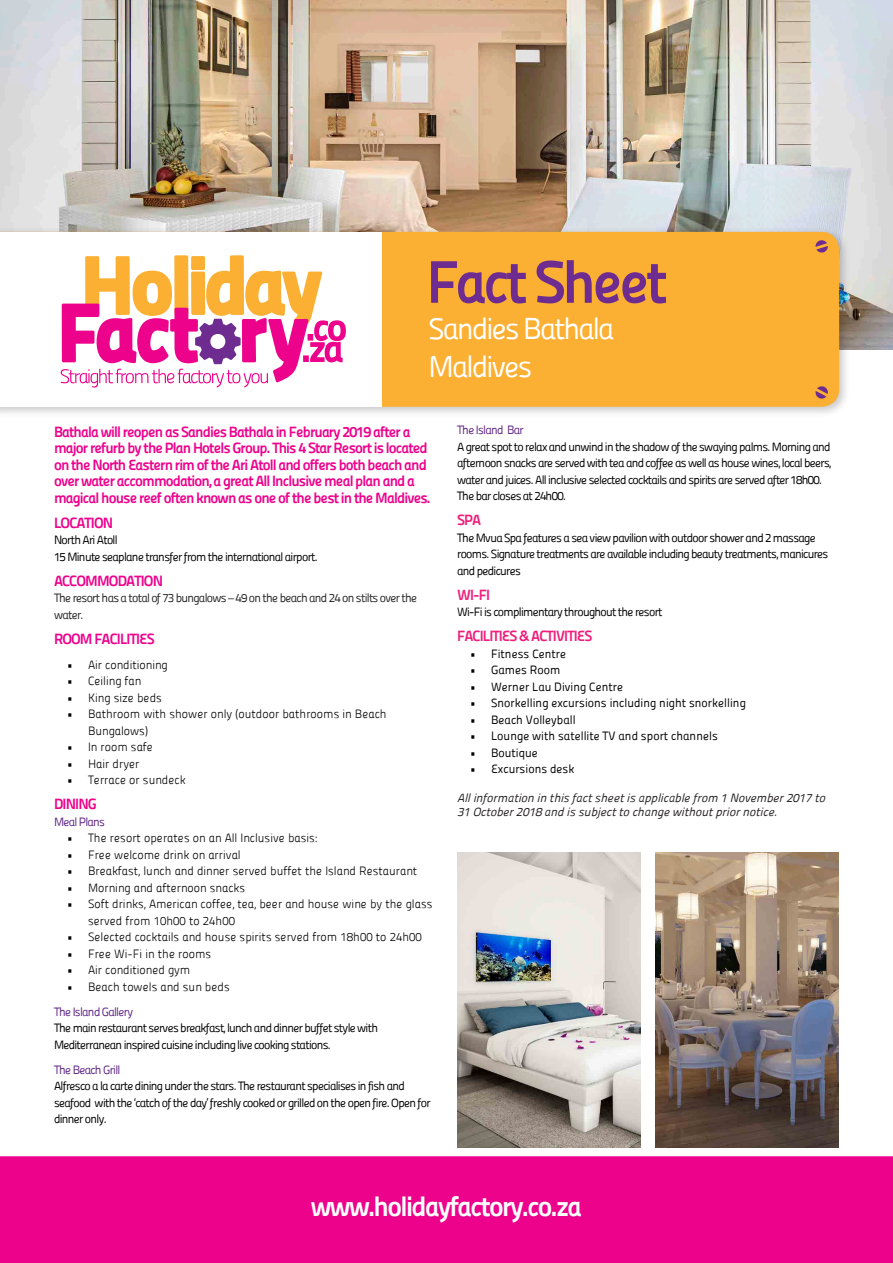
<style>
.page{position:relative;width:893px;height:1263px;background:#fff}
.page>*{position:absolute;margin:0;border:0;box-sizing:border-box;transform-origin:0 0}
.t1{font:60px "Panefresco 800 wt";letter-spacing:-.06em;color:#6e2c91}
.t2{font:30px "Panefresco 400 wt";letter-spacing:-.06em;color:#fff}
.t3{font:27.75px "Panefresco 800 wt";letter-spacing:-.06em;color:#fff}
.t4{font:15px/16.5px "Panefresco 800 wt";letter-spacing:-.06em;color:#ed028c}
.t5{font:15px "Panefresco 800 wt";letter-spacing:-.06em;color:#ee1e7b}
.t6{font:12px/16.5px "Panefresco 400 wt";letter-spacing:-.06em;color:#000}
.t7{font:12px/16.5px "Panefresco 250 wt";color:#000}
.t8{font:12px "Panefresco 400 wt";color:#000}
.t9{font:italic 12px/14.4px "Panefresco 400 wt";color:#231f20}
.t10{font:12px/16.5px "Panefresco 400 wt";letter-spacing:-.06em;color:#262626}
.t11{font:12px "Panefresco 400 wt";letter-spacing:-.06em;color:#5e2584}
</style>
<div class="page">
<img style="left:0;top:0;width:893px;height:349px">
<div style="left:0;top:226px;width:850px;height:191px;background:#231f20;opacity:.25"></div>
<div style="left:381px;top:232px;width:458px;height:175px;background:#fbb033"></div>
<svg style="left:815px;top:240px;width:13px;height:13px"></svg>
<svg style="left:815px;top:386px;width:13px;height:13px"></svg>
<div style="left:0;top:232px;width:381px;height:175px;background:#fff"></div>
<svg style="left:61px;top:255px;width:285px;height:133px"></svg>
<div style="left:0;top:1156px;width:893px;height:107px;background:#ed028c"></div>
<img style="left:457px;top:853px;width:184px;height:294px">
<img style="left:655px;top:853px;width:184px;height:294px">
<p class="t1" style="left:426px;top:235px;width:242px">Fact Sheet</p>
<p class="t2" style="left:429px;top:306px;width:187px">Sandies Bathala</p>
<p class="t2" style="left:429px;top:345px;width:105px">Maldives</p>
<p class="t4" style="left:54px;top:422px;width:378px">Bathala will reopen as Sandies Bathala in February 2019 after a major refurb by the Plan Hotels Group. This 4 Star Resort is located on the North Eastern rim of the Ari Atoll and offers both beach and over water accommodation, a great All Inclusive meal plan and a magical house reef often known as one of the best in the Maldives.</p>
<p class="t4" style="left:54px;top:513px;width:61px">LOCATION</p>
<p class="t6" style="left:54px;top:531px;width:65px">North Ari Atoll</p>
<p class="t6" style="left:54px;top:547px;width:265px">15 Minute seaplane transfer from the international airport.</p>
<p class="t4" style="left:54px;top:571px;width:111px">ACCOMMODATION</p>
<p class="t10" style="left:54px;top:589px;width:365px">The resort has a total of 73 bungalows – 49 on the beach and 24 on stilts over the water.</p>
<p class="t4" style="left:54px;top:629px;width:102px">ROOM FACILITIES</p>
<p class="t7" style="left:67px;top:655px;width:102px">• Air conditioning</p>
<p class="t7" style="left:67px;top:672px;width:76px">• Ceiling fan</p>
<p class="t7" style="left:67px;top:688px;width:97px">• King size beds</p>
<p class="t7" style="left:88px;top:705px;width:300px;text-indent:-21px">• Bathroom with shower only (outdoor bathrooms in Beach<br>Bungalows)</p>
<p class="t7" style="left:67px;top:738px;width:88px">• In room safe</p>
<p class="t7" style="left:67px;top:754px;width:74px">• Hair dryer</p>
<p class="t7" style="left:67px;top:771px;width:120px">• Terrace or sundeck</p>
<p class="t4" style="left:54px;top:795px;width:44px">DINING</p>
<p class="t11" style="left:54px;top:812px;width:53px">Meal Plans</p>
<p class="t7" style="left:67px;top:829px;width:252px">• The resort operates on an All Inclusive basis:</p>
<p class="t7" style="left:67px;top:845px;width:175px">• Free welcome drink on arrival</p>
<p class="t7" style="left:67px;top:862px;width:352px">• Breakfast, lunch and dinner served buffet the Island Restaurant</p>
<p class="t7" style="left:67px;top:878px;width:180px">• Morning and afternoon snacks</p>
<p class="t7" style="left:88px;top:895px;width:346px;text-indent:-21px">• Soft drinks, American coffee, tea, beer and house wine by the glass served from 10h00 to 24h00</p>
<p class="t7" style="left:67px;top:928px;width:357px">• Selected cocktails and house spirits served from 18h00 to 24h00</p>
<p class="t7" style="left:67px;top:944px;width:146px">• Free Wi-Fi in the rooms</p>
<p class="t7" style="left:67px;top:961px;width:125px">• Air conditioned gym</p>
<p class="t7" style="left:67px;top:977px;width:164px">• Beach towels and sun beds</p>
<p class="t11" style="left:54px;top:1002px;width:81px">The Island Gallery</p>
<p class="t6" style="left:54px;top:1019px;width:326px">The main restaurant serves breakfast, lunch and dinner buffet style with<br>Mediterranean inspired cuisine including live cooking stations.</p>
<p class="t11" style="left:54px;top:1060px;width:68px">The Beach Grill</p>
<p class="t6" style="left:54px;top:1077px;width:378px">Alfresco a la carte dining under the stars. The restaurant specialises in fish and seafood with the ‘catch of the day’ freshly cooked or grilled on the open fire. Open for dinner only.</p>
<p class="t11" style="left:457px;top:421px;width:68px">The Island Bar</p>
<p class="t6" style="left:457px;top:438px;width:376px">A great spot to relax and unwind in the shadow of the swaying palms. Morning and afternoon snacks are served with tea and coffee as well as house wines, local beers, water and juices. All inclusive selected cocktails and spirits are served after 18h00.<br>The bar closes at 24h00.</p>
<p class="t5" style="left:457px;top:508px;width:26px">SPA</p>
<p class="t6" style="left:457px;top:529px;width:373px">The Mvua Spa features a sea view pavilion with outdoor shower and 2 massage rooms. Signature treatments are available including beauty treatments, manicures and pedicures</p>
<p class="t5" style="left:457px;top:583px;width:35px">WI-FI</p>
<p class="t6" style="left:457px;top:603px;width:207px">Wi-Fi is complimentary throughout the resort</p>
<p class="t5" style="left:457px;top:624px;width:137px">FACILITIES &amp; ACTIVITIES</p>
<p class="t8" style="left:470px;top:645px;width:98px">• Fitness Centre</p>
<p class="t8" style="left:470px;top:661px;width:92px">• Games Room</p>
<p class="t8" style="left:470px;top:678px;width:155px">• Werner Lau Diving Centre</p>
<p class="t8" style="left:470px;top:694px;width:277px">• Snorkelling excursions including night snorkelling</p>
<p class="t8" style="left:470px;top:711px;width:107px">• Beach Volleyball</p>
<p class="t8" style="left:470px;top:727px;width:250px">• Lounge with satellite TV and sport channels</p>
<p class="t8" style="left:470px;top:744px;width:70px">• Boutique</p>
<p class="t8" style="left:470px;top:760px;width:106px">• Excursions desk</p>
<p class="t9" style="left:457px;top:790px;width:369px">All information in this fact sheet is applicable from 1 November 2017 to<br>31 October 2018 and is subject to change without prior notice.</p>
<p class="t3" style="left:311px;top:1185px;width:273px">www.holidayfactory.co.za</p>
</div>
